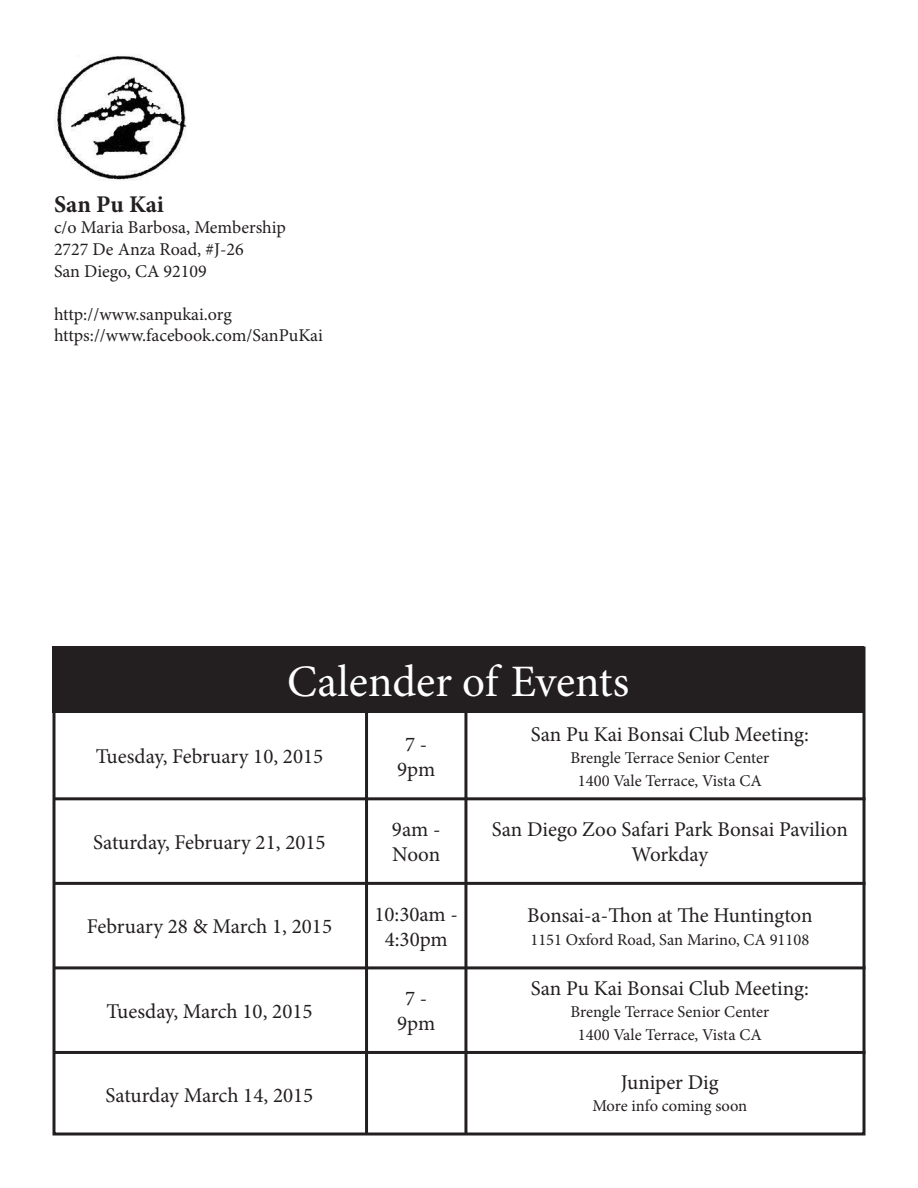
<style>
.page{position:relative;width:918px;height:1188px;background:#fff}
.page>*{position:absolute;margin:0;border:0;box-sizing:border-box;transform-origin:0 0}
.t1{font:45px "Minion Pro";color:#fff}
.t2{font:700 24px "Minion Pro";letter-spacing:-.005em;color:#231f20}
.t3{font:21px/25.2px "Minion Pro";color:#231f20;text-align:center}
.t4{font:18px/21.6px "Minion Pro";color:#231f20}
.t5{font:16.5px/22.5px "Minion Pro";color:#231f20;text-align:center}
</style>
<div class="page">
<img style="left:54px;top:56px;width:133px;height:125px">
<div style="left:52px;top:646px;width:812px;height:67px;background:#231f20"></div>
<hr style="left:54px;top:797px;width:812px;height:3px;background:#231f20">
<hr style="left:54px;top:882px;width:812px;height:3px;background:#231f20">
<hr style="left:54px;top:966px;width:812px;height:3px;background:#231f20">
<hr style="left:54px;top:1051px;width:812px;height:3px;background:#231f20">
<hr style="left:365px;top:704px;width:3px;height:430px;background:#231f20">
<hr style="left:464px;top:704px;width:3px;height:430px;background:#231f20">
<p class="t2" style="left:54px;top:187px;width:111px">San Pu Kai</p>
<p class="t4" style="left:54px;top:217px;width:233px">c/o Maria Barbosa, Membership<br>2727 De Anza Road, #J-26<br>San Diego, CA 92109</p>
<p class="t4" style="left:54px;top:303px;width:270px">http://www.sanpukai.org https://www.facebook.com/SanPuKai</p>
<h1 class="t1" style="left:287px;top:652px;width:343px">Calender of Events</h1>
<p class="t3" style="left:96px;top:744px;width:229px">Tuesday, February 10, 2015</p>
<p class="t3" style="left:93px;top:830px;width:234px">Saturday, February 21, 2015</p>
<p class="t3" style="left:87px;top:914px;width:247px">February 28 &amp; March 1, 2015</p>
<p class="t3" style="left:106px;top:999px;width:208px">Tuesday, March 10, 2015</p>
<p class="t3" style="left:106px;top:1083px;width:209px">Saturday March 14, 2015</p>
<p class="t3" style="left:397px;top:732px;width:40px">7 -<br>9pm</p>
<p class="t3" style="left:392px;top:817px;width:50px;text-align:left">9am -<br>Noon</p>
<p class="t3" style="left:374px;top:901px;width:85px">10:30am -<br>4:30pm</p>
<p class="t3" style="left:397px;top:986px;width:40px">7 -<br>9pm</p>
<p class="t3" style="left:531px;top:722px;width:279px">San Pu Kai Bonsai Club Meeting:</p>
<p class="t5" style="left:571px;top:747px;width:200px">Brengle Terrace Senior Center<br>1400 Vale Terrace, Vista CA</p>
<p class="t3" style="left:492px;top:817px;width:357px">San Diego Zoo Safari Park Bonsai Pavilion<br>Workday</p>
<p class="t3" style="left:527px;top:903px;width:287px">Bonsai-a-Thon at The Huntington</p>
<p class="t5" style="left:530px;top:928px;width:280px">1151 Oxford Road, San Marino, CA 91108</p>
<p class="t3" style="left:531px;top:975px;width:279px">San Pu Kai Bonsai Club Meeting:</p>
<p class="t5" style="left:571px;top:1001px;width:200px">Brengle Terrace Senior Center<br>1400 Vale Terrace, Vista CA</p>
<p class="t3" style="left:621px;top:1070px;width:99px">Juniper Dig</p>
<p class="t5" style="left:592px;top:1095px;width:156px">More info coming soon</p>
</div>
